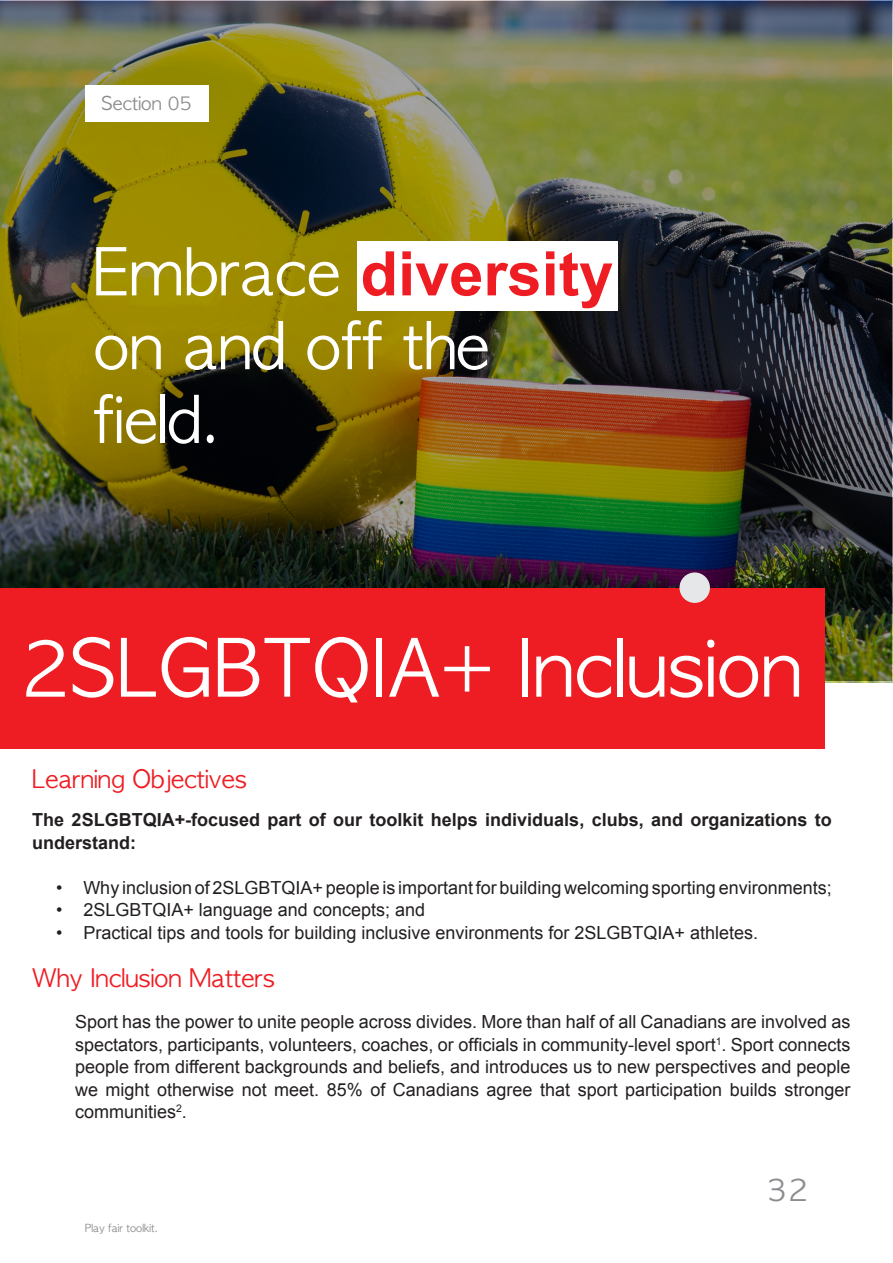
<style>
.page{position:relative;width:893px;height:1263px;background:#fff}
.page>*{position:absolute;margin:0;border:0;box-sizing:border-box;transform-origin:0 0}
.t1{font:75px "Apple Gothic";color:#fff}
.t2{font:61.5px/73.8px "Apple Gothic";color:#fff}
.t3{font:30px "Apple Gothic";color:#8a8c8f}
.t4{font:24px "Apple Gothic";color:#ee1d23}
.t5{font:18px/22.5px "Arial";color:#231f20;text-align:justify}
.t6{font:700 18px/22.5px "Arial";color:#231f20}
.t7{font:18px "Apple Gothic";color:#8a8c8f}
.t8{font:10.5px "Apple Gothic";color:#8a8c8f}
.s1{font-family:"Arial";font-weight:700;color:#ee1d23}
</style>
<div class="page">
<img style="left:0;top:0;width:893px;height:682px">
<div style="left:357px;top:241px;width:260px;height:69px;background:#fff"></div>
<div style="left:85px;top:85px;width:124px;height:36px;background:#fff"></div>
<div style="left:0;top:588px;width:825px;height:160px;background:#ee1d23"></div>
<div style="left:679px;top:572px;width:31px;height:31px;background:#e6e7e9;border-radius:50%"></div>
<p class="t7" style="left:102px;top:94px;width:92px">Section 05</p>
<p class="t2" style="left:94px;top:237px;width:521px">Embrace <span class="s1">diversity </span>on and off the field.</p>
<p class="t1" style="left:19px;top:627px;width:786px">2SLGBTQIA+ Inclusion</p>
<p class="t4" style="left:32px;top:766px;width:216px">Learning Objectives</p>
<p class="t6" style="left:32px;top:809px;width:801px">The 2SLGBTQIA+-focused part of our toolkit helps individuals, clubs, and organizations to understand:</p>
<p class="t5" style="left:56px;top:876px;width:777px">• Why inclusion of 2SLGBTQIA+ people is important for building welcoming sporting environments;</p>
<p class="t5" style="left:56px;top:899px;width:370px">• 2SLGBTQIA+ language and concepts; and</p>
<p class="t5" style="left:56px;top:921px;width:703px">• Practical tips and tools for building inclusive environments for 2SLGBTQIA+ athletes.</p>
<p class="t4" style="left:32px;top:964px;width:244px">Why Inclusion Matters</p>
<p class="t5" style="left:75px;top:1011px;width:777px">Sport has the power to unite people across divides. More than half of all Canadians are involved as spectators, participants, volunteers, coaches, or officials in community-level sport<sup>1</sup>. Sport connects people from different backgrounds and beliefs, and introduces us to new perspectives and people we might otherwise not meet. 85% of Canadians agree that sport participation builds stronger communities<sup>2</sup>.</p>
<p class="t8" style="left:85px;top:1222px;width:75px">Play fair toolkit.</p>
<h3 class="t3" style="left:767px;top:1173px;width:42px">32</h3>
</div>
